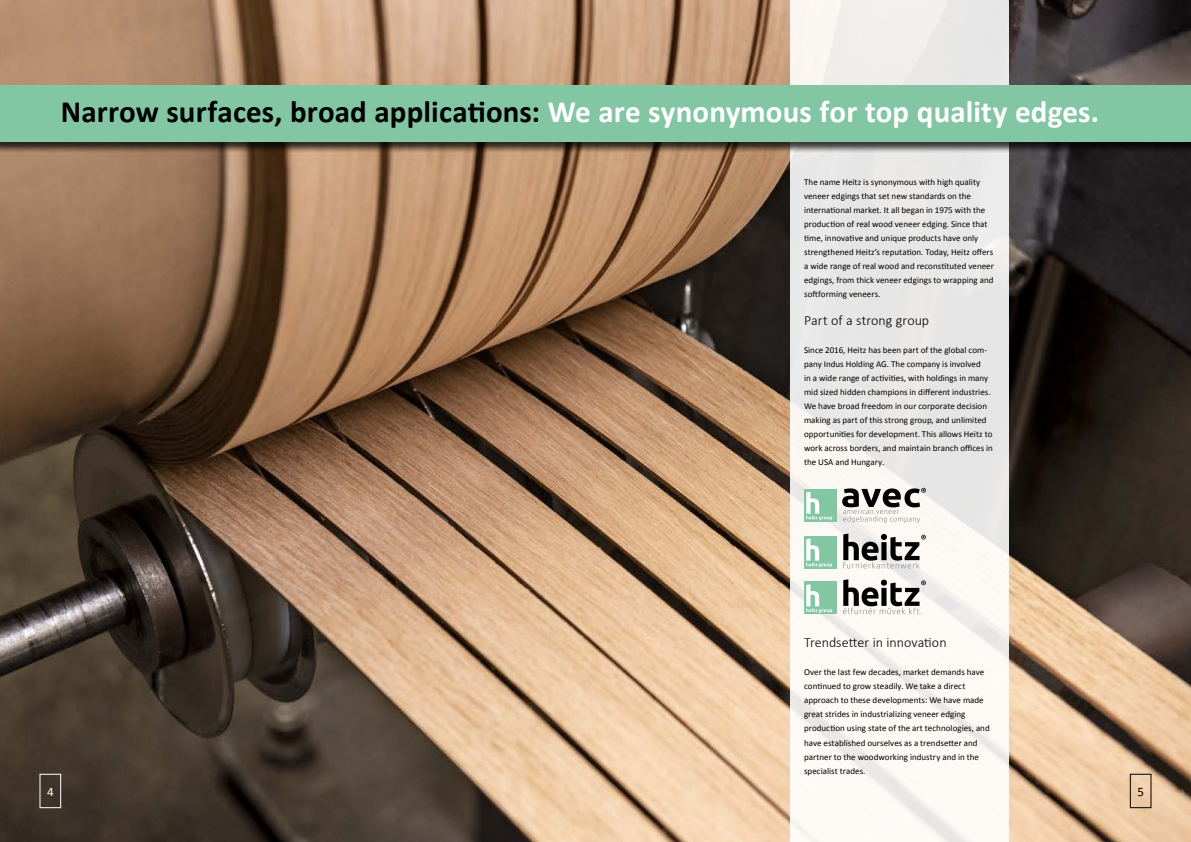
<style>
.page{position:relative;width:1191px;height:842px;background:#fff}
.page>*{position:absolute;margin:0;border:0;box-sizing:border-box;transform-origin:0 0}
.t1{font:700 31px "Calibri";letter-spacing:.005em;color:#fff}
.t2{font:300 14px "Calibri";color:#000}
.t3{font:13px "Calibri";color:#fff}
.t4{font:13px "Calibri";color:#000}
.t5{font:9px/14px "Calibri";color:#000}
.s1{color:#000}
</style>
<div class="page">
<img style="left:0;top:0;width:1191px;height:842px">
<svg style="left:790px;top:0;width:218px;height:842px;fill:#ecebea"></svg>
<div style="left:0;top:85px;width:1191px;height:68px;background:#000;opacity:.75"></div>
<div style="left:0;top:85px;width:1191px;height:57px;background:#83c6a3"></div>
<div style="left:804px;top:536px;width:32px;height:32px;background:#83c6a3"></div>
<svg style="left:843px;top:534px;width:82px;height:34px"></svg>
<svg style="left:806px;top:539px;width:26px;height:28px"></svg>
<div style="left:804px;top:581px;width:32px;height:33px;background:#83c6a3"></div>
<svg style="left:806px;top:584px;width:26px;height:29px"></svg>
<svg style="left:843px;top:579px;width:82px;height:35px"></svg>
<div style="left:804px;top:489px;width:32px;height:32px;background:#83c6a3"></div>
<svg style="left:806px;top:492px;width:26px;height:28px"></svg>
<svg style="left:842px;top:488px;width:84px;height:35px"></svg>
<div style="left:40px;top:774px;width:21px;height:34px;border:1px solid #fff"></div>
<div style="left:1130px;top:774px;width:21px;height:34px;border:1px solid #000"></div>
<h1 class="t1" style="left:61px;top:90px;width:1039px"><span class="s1">Narrow surfaces, broad applications:</span> We are synonymous for top quality edges.</h1>
<p class="t5" style="left:804px;top:175px;width:191px">The name Heitz is synonymous with high quality veneer edgings that set new standards on the international market. It all began in 1975 with the production of real wood veneer edging. Since that time, innovative and unique products have only strengthened Heitz’s reputation. Today, Heitz offers a wide range of real wood and reconstituted veneer edgings, from thick veneer edgings to wrapping and softforming veneers.</p>
<h2 class="t2" style="left:804px;top:312px;width:127px">Part of a strong group</h2>
<p class="t5" style="left:804px;top:343px;width:190px">Since 2016, Heitz has been part of the global com&shy;pany Indus Holding AG. The company is involved<br>in a wide range of activities, with holdings in many mid sized hidden champions in different industries.<br>We have broad freedom in our corporate decision making as part of this strong group, and unlimited opportunities for development. This allows Heitz to work across borders, and maintain branch offices in the USA and Hungary.</p>
<h2 class="t2" style="left:804px;top:634px;width:144px">Trendsetter in innovation</h2>
<p class="t5" style="left:804px;top:665px;width:187px">Over the last few decades, market demands have continued to grow steadily. We take a direct approach to these developments: We have made great strides in industrializing veneer edging production using state of the art technologies, and have established ourselves as a trendsetter and partner to the woodworking industry and in the specialist trades.</p>
<h3 class="t3" style="left:47px;top:782px;width:8px">4</h3>
<h3 class="t4" style="left:1137px;top:782px;width:8px">5</h3>
</div>
